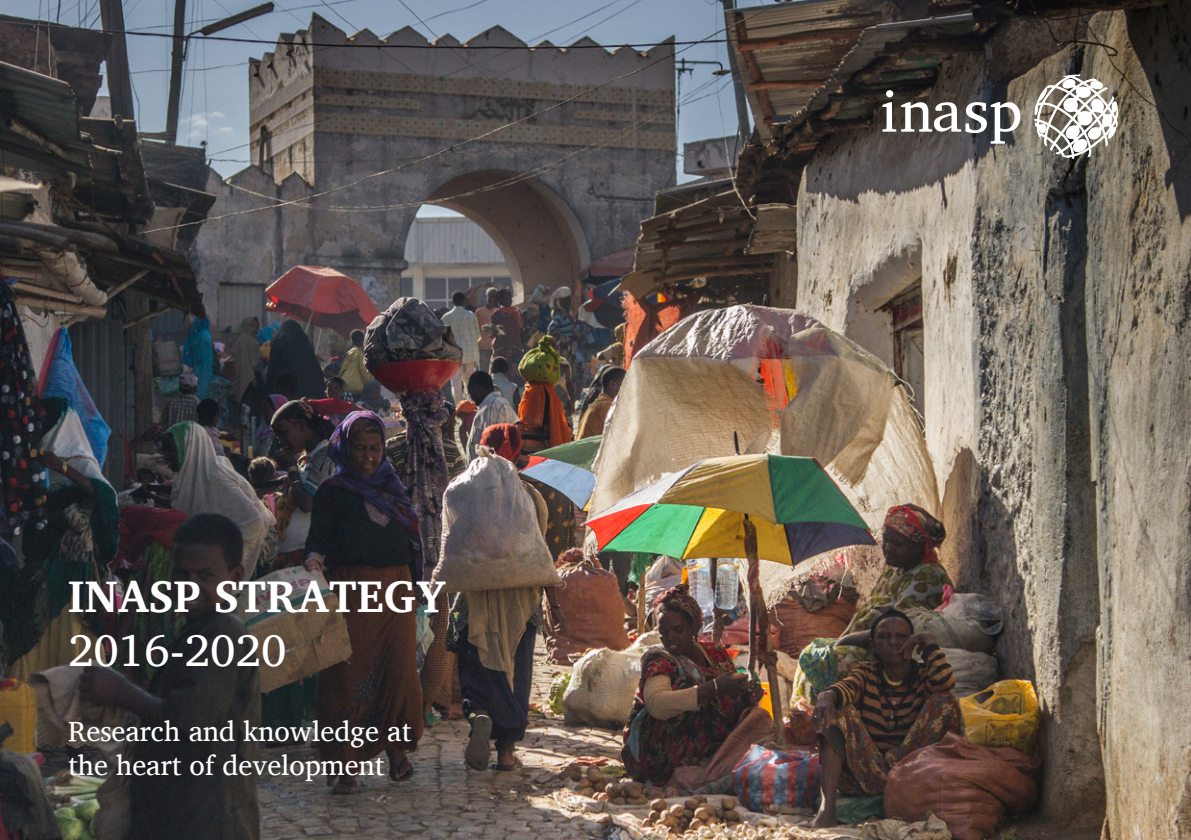
<style>
.page{position:relative;width:1191px;height:840px;background:#fff}
.page>*{position:absolute;margin:0;border:0;box-sizing:border-box;transform-origin:0 0}
.t1{font:700 45.2px "Charis SIL";color:#fff}
.t2{font:45.2px "Charis SIL";color:#fff}
.SUB-TITLE{font:28.2px/34px "Charis SIL";color:#fff}
</style>
<div class="page">
<img style="left:0;top:0;width:1191px;height:839px">
<svg style="left:882px;top:90px;width:138px;height:54px"></svg>
<svg style="left:1034px;top:74px;width:84px;height:85px"></svg>
<p class="t1" style="left:68px;top:569px;width:379px">INASP STRATEGY</p>
<p class="t2" style="left:68px;top:624px;width:220px">2016-2020</p>
<p class="SUB-TITLE" style="left:68px;top:713px;width:345px">Research and knowledge at the heart of development</p>
</div>
